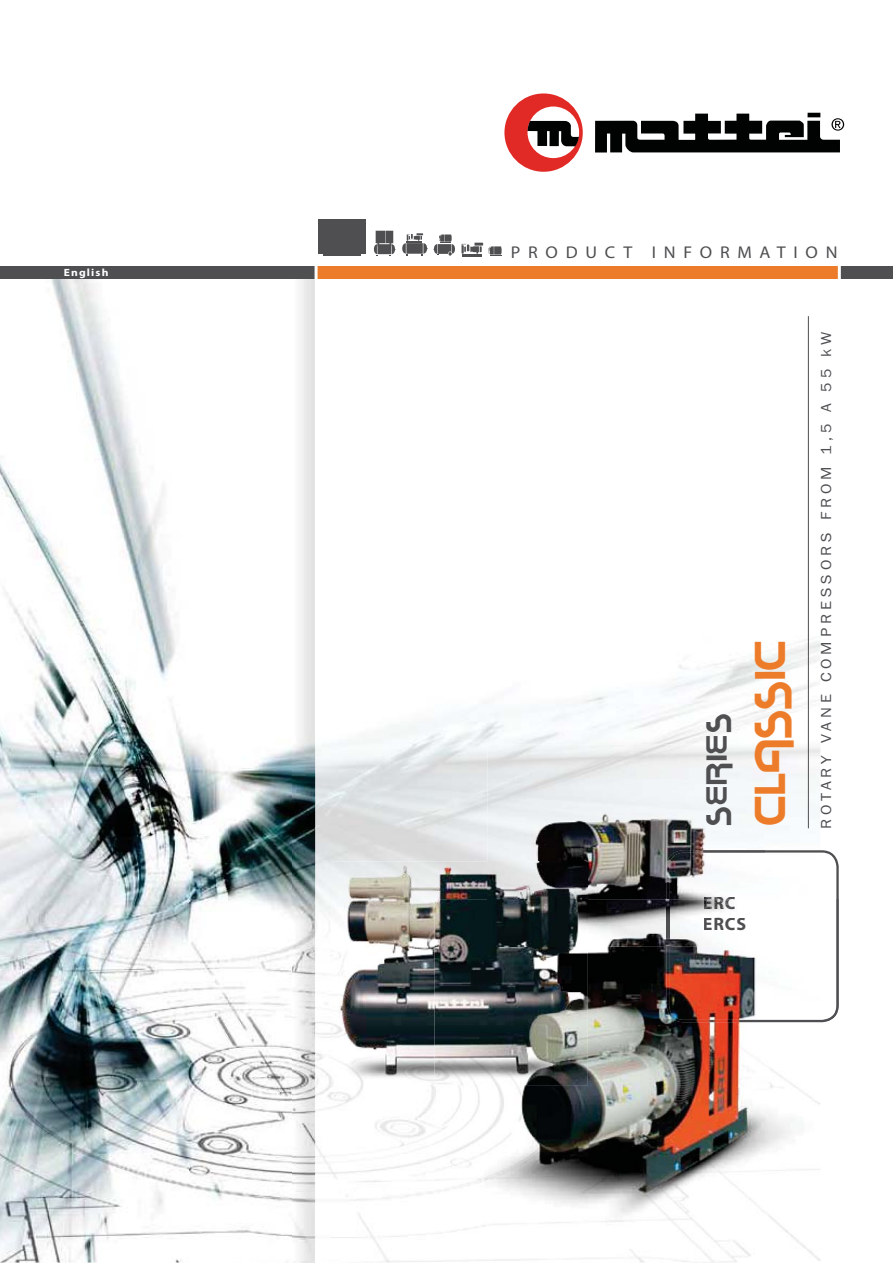
<style>
.page{position:relative;width:893px;height:1263px;background:#fff}
.page>*{position:absolute;margin:0;border:0;box-sizing:border-box;transform-origin:0 0}
.t1{font:39px "Cupertino";color:#ed7c2a}
.t2{font:26.25px "Cupertino";letter-spacing:.05em;color:#4f4f51}
.t3{font:700 18px/21px "Myriad Pro";letter-spacing:.05em;color:#4f4f51}
.t4{font:17.1px "Myriad Pro";letter-spacing:.43em;color:#4f4f51;scale:1.05 1}
.t5{font:15px "Franklin Gothic";letter-spacing:.24em;color:#4d4e51;scale:1.1 1}
.t6{font:700 10.5px "Myriad Pro";letter-spacing:.1em;color:#fff;scale:1.1 1}
.s1{color:#3d3e40}
.s2{color:#454547}
</style>
<div class="page">
<img style="left:0;top:279px;width:293px;height:984px">
<svg style="left:315px;top:316px;width:506px;height:947px"></svg>
<svg style="left:504px;top:93px;width:79px;height:79px"></svg>
<hr style="left:807px;top:113px;width:13px;height:4px;background:#010202">
<svg style="left:595px;top:114px;width:249px;height:39px"></svg>
<img style="left:293px;top:279px;width:22px;height:984px">
<div style="left:0;top:267px;width:893px;height:12px;background:#4f4f51"></div>
<div style="left:316px;top:267px;width:523px;height:12px;background:#ed7c2a"></div>
<hr style="left:315px;top:260px;width:3px;height:20px;background:#fff">
<hr style="left:838px;top:263px;width:3px;height:18px;background:#fff">
<svg style="left:765px;top:850px;width:74px;height:49px"></svg>
<hr style="left:808px;top:316px;width:1px;height:512px;background:#4f4f51">
<img style="left:487px;top:745px;width:278px;height:154px">
<img style="left:667px;top:850px;width:98px;height:49px">
<img style="left:704px;top:897px;width:31px;height:2px">
<img style="left:333px;top:861px;width:154px;height:224px">
<img style="left:487px;top:861px;width:101px;height:38px">
<img style="left:435px;top:899px;width:389px;height:343px">
<img style="left:667px;top:899px;width:172px;height:123px">
<img style="left:667px;top:899px;width:2px;height:48px">
<img style="left:704px;top:918px;width:41px;height:13px">
<img style="left:435px;top:899px;width:153px;height:186px">
<div style="left:340px;top:230px;width:21px;height:24px;background:#4f4f51"></div>
<div style="left:318px;top:219px;width:21px;height:35px;background:#4f4f51"></div>
<div style="left:361px;top:219px;width:5px;height:35px;background:#4f4f51"></div>
<hr style="left:323px;top:255px;width:38px;height:1px;background:#4f4f51">
<div style="left:340px;top:219px;width:21px;height:11px;background:#4f4f51"></div>
<svg style="left:374px;top:231px;width:21px;height:25px"></svg>
<hr style="left:462px;top:254px;width:20px;height:2px;background:#4f4f51">
<svg style="left:461px;top:243px;width:22px;height:11px"></svg>
<svg style="left:489px;top:246px;width:13px;height:10px"></svg>
<svg style="left:402px;top:233px;width:53px;height:23px"></svg>
<p class="t6" style="left:64px;top:269px;width:42px">English</p>
<p class="t4" style="left:511px;top:245px;width:313px">PRODUCT INFORMATION</p>
<h2 class="t2" style="left:702px;top:826px;width:114px;rotate:-90deg">SERIES</h2>
<h1 class="t1" style="left:749px;top:826px;width:187px;rotate:-90deg">CLASSIC</h1>
<p class="t5" style="left:821px;top:829px;width:454px;rotate:-90deg">ROTARY VANE COMPRESSORS FROM 1,5 A 55 kW</p>
<p class="t3" style="left:703px;top:894px;width:45px"><span class="s1">E</span><span class="s2">R</span>C<br>ERCS</p>
</div>
